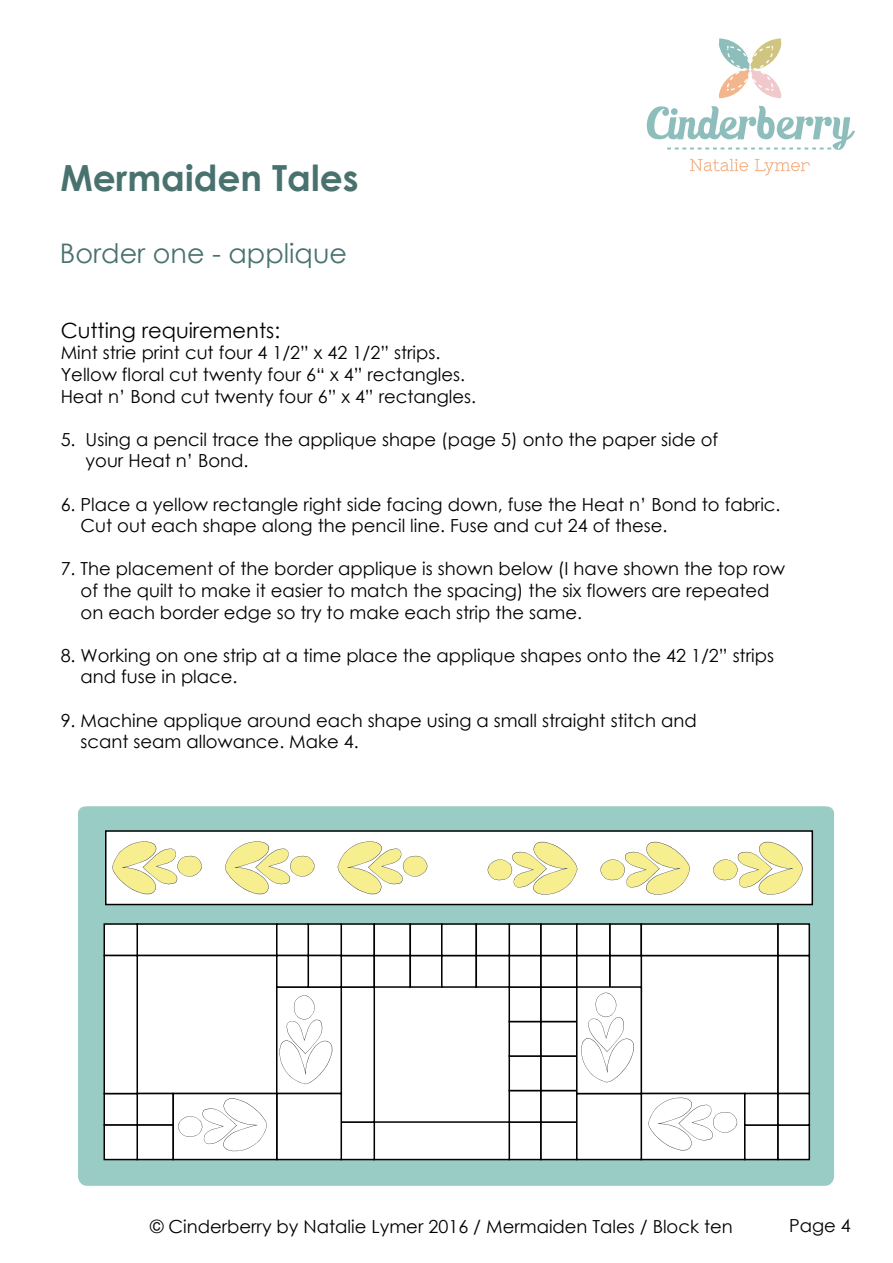
<style>
.page{position:relative;width:893px;height:1263px;background:#fff}
.page>*{position:absolute;margin:0;border:0;box-sizing:border-box;transform-origin:0 0}
.t1{font:700 36px "Century Gothic";color:#49726f}
.t2{font:27px "Century Gothic";color:#49726f}
.t3{font:21px "Century Gothic";color:#000}
.t4{font:18px/21.6px "Century Gothic";color:#000}
</style>
<div class="page">
<div style="left:78px;top:806px;width:756px;height:380px;background:#9accc6"></div>
<svg style="left:690px;top:159px;width:58px;height:12px"></svg>
<svg style="left:755px;top:159px;width:55px;height:17px"></svg>
<svg style="left:719px;top:38px;width:62px;height:60px"></svg>
<svg style="left:647px;top:106px;width:208px;height:44px"></svg>
<div style="left:362px;top:970px;width:166px;height:172px;background:#fff"></div>
<div style="left:540px;top:1121px;width:38px;height:39px;background:#fff;border:2px solid #000"></div>
<div style="left:508px;top:1121px;width:34px;height:39px;background:#fff;border:2px solid #000"></div>
<div style="left:540px;top:1090px;width:38px;height:33px;background:#fff;border:2px solid #000"></div>
<div style="left:508px;top:1090px;width:34px;height:33px;background:#fff;border:2px solid #000"></div>
<div style="left:540px;top:1055px;width:38px;height:36px;background:#fff;border:2px solid #000"></div>
<div style="left:508px;top:1055px;width:34px;height:36px;background:#fff;border:2px solid #000"></div>
<div style="left:540px;top:1021px;width:38px;height:36px;background:#fff"></div>
<div style="left:508px;top:1021px;width:34px;height:36px;background:#fff;border:2px solid #000"></div>
<div style="left:540px;top:986px;width:38px;height:36px;background:#fff;border:2px solid #000"></div>
<div style="left:508px;top:986px;width:34px;height:36px;background:#fff;border:2px solid #000"></div>
<div style="left:540px;top:955px;width:38px;height:33px;background:#fff;border:2px solid #000"></div>
<div style="left:508px;top:955px;width:34px;height:33px;background:#fff;border:2px solid #000"></div>
<div style="left:540px;top:923px;width:38px;height:33px;background:#fff;border:2px solid #000"></div>
<div style="left:508px;top:923px;width:34px;height:33px;background:#fff;border:2px solid #000"></div>
<div style="left:374px;top:1121px;width:136px;height:39px;background:#fff;border:2px solid #000"></div>
<div style="left:340px;top:1121px;width:35px;height:39px;background:#fff;border:2px solid #000"></div>
<div style="left:340px;top:986px;width:35px;height:137px;background:#fff;border:2px solid #000"></div>
<div style="left:340px;top:955px;width:35px;height:33px;background:#fff"></div>
<div style="left:340px;top:923px;width:35px;height:33px;background:#fff;border:2px solid #000"></div>
<div style="left:374px;top:955px;width:37px;height:33px;background:#fff;border:2px solid #000"></div>
<div style="left:374px;top:923px;width:37px;height:33px;background:#fff;border:2px solid #000"></div>
<div style="left:410px;top:955px;width:32px;height:33px;background:#fff;border:2px solid #000"></div>
<div style="left:410px;top:923px;width:32px;height:33px;background:#fff;border:2px solid #000"></div>
<div style="left:441px;top:955px;width:36px;height:33px;background:#fff;border:2px solid #000"></div>
<div style="left:441px;top:923px;width:36px;height:33px;background:#fff;border:2px solid #000"></div>
<div style="left:476px;top:955px;width:34px;height:33px;background:#fff;border:2px solid #000"></div>
<div style="left:476px;top:923px;width:34px;height:33px;background:#fff;border:2px solid #000"></div>
<div style="left:136px;top:923px;width:142px;height:33px;background:#fff;border:2px solid #000"></div>
<div style="left:136px;top:955px;width:142px;height:139px;background:#fff"></div>
<div style="left:276px;top:986px;width:66px;height:108px;background:#fff;border:2px solid #000"></div>
<div style="left:308px;top:923px;width:34px;height:33px;background:#fff;border:2px solid #000"></div>
<div style="left:276px;top:923px;width:33px;height:33px;background:#fff;border:2px solid #000"></div>
<div style="left:308px;top:955px;width:34px;height:33px;background:#fff;border:2px solid #000"></div>
<div style="left:276px;top:955px;width:33px;height:33px;background:#fff;border:2px solid #000"></div>
<div style="left:136px;top:1093px;width:38px;height:33px;background:#fff;border:2px solid #000"></div>
<div style="left:104px;top:1093px;width:34px;height:33px;background:#fff;border:2px solid #000"></div>
<div style="left:136px;top:1124px;width:38px;height:36px;background:#fff;border:2px solid #000"></div>
<div style="left:104px;top:1124px;width:34px;height:36px;background:#fff;border:2px solid #000"></div>
<div style="left:104px;top:923px;width:34px;height:33px;background:#fff;border:2px solid #000"></div>
<div style="left:104px;top:955px;width:34px;height:139px;background:#fff;border:2px solid #000"></div>
<div style="left:276px;top:1093px;width:66px;height:67px;background:#fff;border:2px solid #000"></div>
<div style="left:172px;top:1093px;width:106px;height:67px;background:#fff;border:2px solid #000"></div>
<svg style="left:280px;top:995px;width:52px;height:89px"></svg>
<svg style="left:178px;top:1098px;width:89px;height:53px"></svg>
<div style="left:777px;top:955px;width:33px;height:139px;background:#fff;border:2px solid #000"></div>
<div style="left:640px;top:955px;width:138px;height:139px;background:#fff"></div>
<div style="left:640px;top:1093px;width:106px;height:67px;background:#fff;border:2px solid #000"></div>
<div style="left:777px;top:1124px;width:33px;height:36px;background:#fff;border:2px solid #000"></div>
<div style="left:777px;top:1093px;width:33px;height:33px;background:#fff;border:2px solid #000"></div>
<div style="left:744px;top:1124px;width:34px;height:36px;background:#fff;border:2px solid #000"></div>
<div style="left:744px;top:1093px;width:34px;height:33px;background:#fff;border:2px solid #000"></div>
<div style="left:609px;top:955px;width:33px;height:37px;background:#fff;border:2px solid #000"></div>
<div style="left:609px;top:923px;width:33px;height:33px;background:#fff;border:2px solid #000"></div>
<div style="left:576px;top:955px;width:34px;height:37px;background:#fff;border:2px solid #000"></div>
<div style="left:576px;top:923px;width:34px;height:33px;background:#fff;border:2px solid #000"></div>
<div style="left:777px;top:923px;width:33px;height:33px;background:#fff;border:2px solid #000"></div>
<div style="left:640px;top:923px;width:138px;height:33px;background:#fff;border:2px solid #000"></div>
<div style="left:576px;top:1093px;width:66px;height:67px;background:#fff;border:2px solid #000"></div>
<div style="left:576px;top:986px;width:66px;height:108px;background:#fff;border:2px solid #000"></div>
<svg style="left:648px;top:1098px;width:89px;height:52px"></svg>
<svg style="left:581px;top:993px;width:53px;height:89px"></svg>
<div style="left:105px;top:830px;width:708px;height:75px;background:#fff;border:2px solid #000"></div>
<svg style="left:713px;top:842px;width:90px;height:52px"></svg>
<svg style="left:600px;top:842px;width:90px;height:52px"></svg>
<svg style="left:488px;top:842px;width:89px;height:52px"></svg>
<svg style="left:338px;top:841px;width:89px;height:53px"></svg>
<svg style="left:225px;top:841px;width:90px;height:53px"></svg>
<svg style="left:112px;top:841px;width:90px;height:53px"></svg>
<h1 class="t1" style="left:60px;top:151px;width:300px">Mermaiden Tales</h1>
<h2 class="t2" style="left:60px;top:234px;width:289px">Border one - applique</h2>
<p class="t3" style="left:61px;top:315px;width:221px">Cutting requirements:</p>
<p class="t4" style="left:61px;top:342px;width:417px">Mint strie print cut four 4 1/2” x 42 1/2” strips.<br>Yellow floral cut twenty four 6“ x 4” rectangles.<br>Heat n’ Bond cut twenty four 6” x 4” rectangles.</p>
<p class="t4" style="left:86px;top:428px;width:634px;text-indent:-25px">5. Using a pencil trace the applique shape (page 5) onto the paper side of your Heat n’ Bond.</p>
<p class="t4" style="left:81px;top:493px;width:701px;text-indent:-20px">6. Place a yellow rectangle right side facing down, fuse the Heat n’ Bond to fabric.<br>Cut out each shape along the pencil line. Fuse and cut 24 of these.</p>
<p class="t4" style="left:81px;top:558px;width:706px;text-indent:-20px">7. The placement of the border applique is shown below (I have shown the top row of the quilt to make it easier to match the spacing) the six flowers are repeated on each border edge so try to make each strip the same.</p>
<p class="t4" style="left:81px;top:644px;width:695px;text-indent:-20px">8. Working on one strip at a time place the applique shapes onto the 42 1/2” strips and fuse in place.</p>
<p class="t4" style="left:81px;top:709px;width:618px;text-indent:-20px">9. Machine applique around each shape using a small straight stitch and scant seam allowance. Make 4.</p>
<p class="t4" style="left:150px;top:1215px;width:584px">© Cinderberry by Natalie Lymer 2016 / Mermaiden Tales / Block ten</p>
<p class="t4" style="left:789px;top:1214px;width:63px">Page 4</p>
</div>
